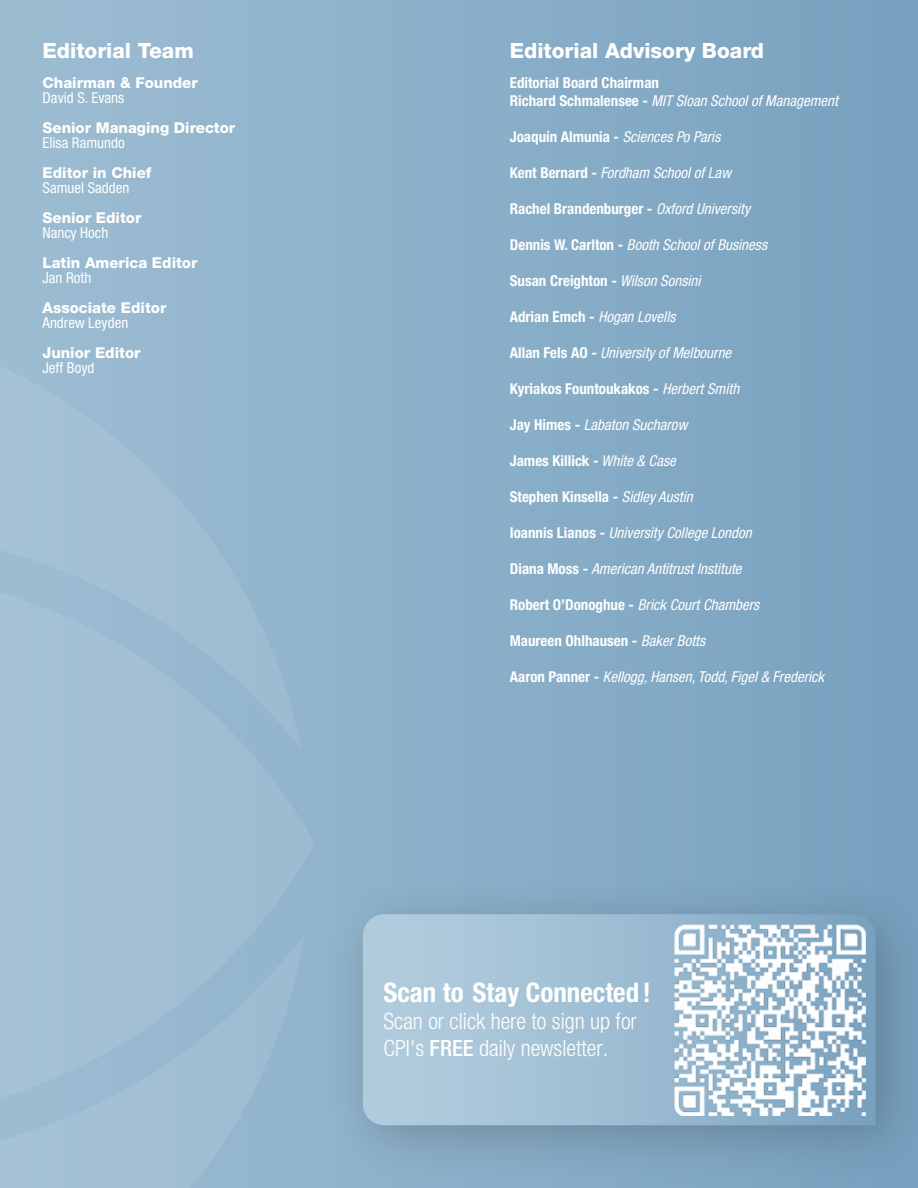
<style>
.page{position:relative;width:918px;height:1188px;background:#fff}
.page>*{position:absolute;margin:0;border:0;box-sizing:border-box;transform-origin:0 0}
.t1{font:700 condensed 27px "Helvetica Neue LT Std";color:#fff}
.t2{font:300 condensed 22.5px/27px "Helvetica Neue LT Std";color:#fff}
.t3{font:800 21px "Helvetica Neue LT Std";color:#fff}
.t4{font:italic condensed 15px "Helvetica Neue LT Std";color:#fff}
.t5{font:700 condensed 15px/18px "Helvetica Neue LT Std";color:#fff}
.t6{font:800 15px "Helvetica Neue LT Std";color:#fff}
.t7{font:condensed 15px "Helvetica Neue LT Std";color:#fff}
.s1{font-weight:400;font-style:italic}
.s2{font-weight:700;font-style:normal}
.s3{font-weight:500}
</style>
<div class="page">
<div style="left:0;top:0;width:918px;height:1188px;background:linear-gradient(to right,#9ebdd3,#78a1bf)"></div>
<svg style="left:0;top:1117px;width:305px;height:71px;background:#9dbcd1"></svg>
<svg style="left:0;top:319px;width:301px;height:255px;background:#9abad0"></svg>
<svg style="left:0;top:574px;width:315px;height:543px;background:#9ebdd2"></svg>
<div style="left:325px;top:877px;width:593px;height:306px;background:#1d1d1b;opacity:.24"></div>
<svg style="left:363px;top:914px;width:512px;height:211px;background:#a3c1d5"></svg>
<img style="left:674px;top:924px;width:192px;height:191px">
<h3 class="t3" style="left:43px;top:38px;width:153px">Editorial Team</h3>
<p class="t6" style="left:43px;top:73px;width:157px">Chairman &amp; Founder</p>
<p class="t7" style="left:43px;top:89px;width:83px">David S. Evans</p>
<p class="t6" style="left:43px;top:118px;width:194px">Senior Managing Director</p>
<p class="t7" style="left:43px;top:134px;width:84px">Elisa Ramundo</p>
<p class="t6" style="left:43px;top:163px;width:110px">Editor in Chief</p>
<p class="t7" style="left:43px;top:179px;width:88px">Samuel Sadden</p>
<p class="t6" style="left:43px;top:208px;width:100px">Senior Editor</p>
<p class="t7" style="left:43px;top:224px;width:67px">Nancy Hoch</p>
<p class="t6" style="left:43px;top:253px;width:157px">Latin America Editor</p>
<p class="t7" style="left:43px;top:269px;width:50px">Jan Roth</p>
<p class="t6" style="left:43px;top:298px;width:125px">Associate Editor</p>
<p class="t7" style="left:43px;top:314px;width:87px">Andrew Leyden</p>
<p class="t6" style="left:43px;top:343px;width:100px">Junior Editor</p>
<p class="t7" style="left:43px;top:359px;width:54px">Jeff Boyd</p>
<h3 class="t3" style="left:510px;top:38px;width:256px">Editorial Advisory Board</h3>
<p class="t5" style="left:510px;top:73px;width:330px">Editorial Board Chairman<br>Richard Schmalensee - <span class="s1">MIT Sloan School of Management</span></p>
<p class="t5" style="left:510px;top:127px;width:212px">Joaquín Almunia - <span class="s1">Sciences Po Paris</span></p>
<p class="t4" style="left:510px;top:164px;width:223px"><span class="s2">Kent Bernard -</span> Fordham School of Law</p>
<p class="t5" style="left:510px;top:199px;width:242px">Rachel Brandenburger - <span class="s1">Oxford University</span></p>
<p class="t4" style="left:510px;top:236px;width:259px"><span class="s2">Dennis W. Carlton -</span> Booth School of Business</p>
<p class="t5" style="left:510px;top:271px;width:192px">Susan Creighton - <span class="s1">Wilson Sonsini</span></p>
<p class="t4" style="left:510px;top:308px;width:167px"><span class="s2">Adrian Emch -</span> Hogan Lovells</p>
<p class="t4" style="left:510px;top:344px;width:223px"><span class="s2">Allan Fels AO -</span> University of Melbourne</p>
<p class="t5" style="left:510px;top:379px;width:231px">Kyriakos Fountoukakos - <span class="s1">Herbert Smith</span></p>
<p class="t4" style="left:510px;top:416px;width:179px"><span class="s2">Jay Himes -</span> Labaton Sucharow</p>
<p class="t5" style="left:510px;top:451px;width:167px">James Killick - <span class="s1">White &amp; Case</span></p>
<p class="t5" style="left:510px;top:487px;width:184px">Stephen Kinsella - <span class="s1">Sidley Austin</span></p>
<p class="t4" style="left:510px;top:524px;width:243px"><span class="s2">Ioannis Lianos -</span> University College London</p>
<p class="t4" style="left:510px;top:560px;width:233px"><span class="s2">Diana Moss -</span> American Antitrust Institute</p>
<p class="t4" style="left:510px;top:596px;width:251px"><span class="s2">Robert O’Donoghue -</span> Brick Court Chambers</p>
<p class="t5" style="left:510px;top:631px;width:197px">Maureen Ohlhausen - <span class="s1">Baker Botts</span></p>
<p class="t4" style="left:510px;top:668px;width:316px"><span class="s2">Aaron Panner -</span> Kellogg, Hansen, Todd, Figel &amp; Frederick</p>
<h1 class="t1" style="left:383px;top:976px;width:269px">Scan to Stay Connected !</h1>
<h2 class="t2" style="left:383px;top:1008px;width:255px">Scan or click here to sign up for<br>CPI's <span class="s3">FREE</span> daily newsletter.</h2>
</div>
